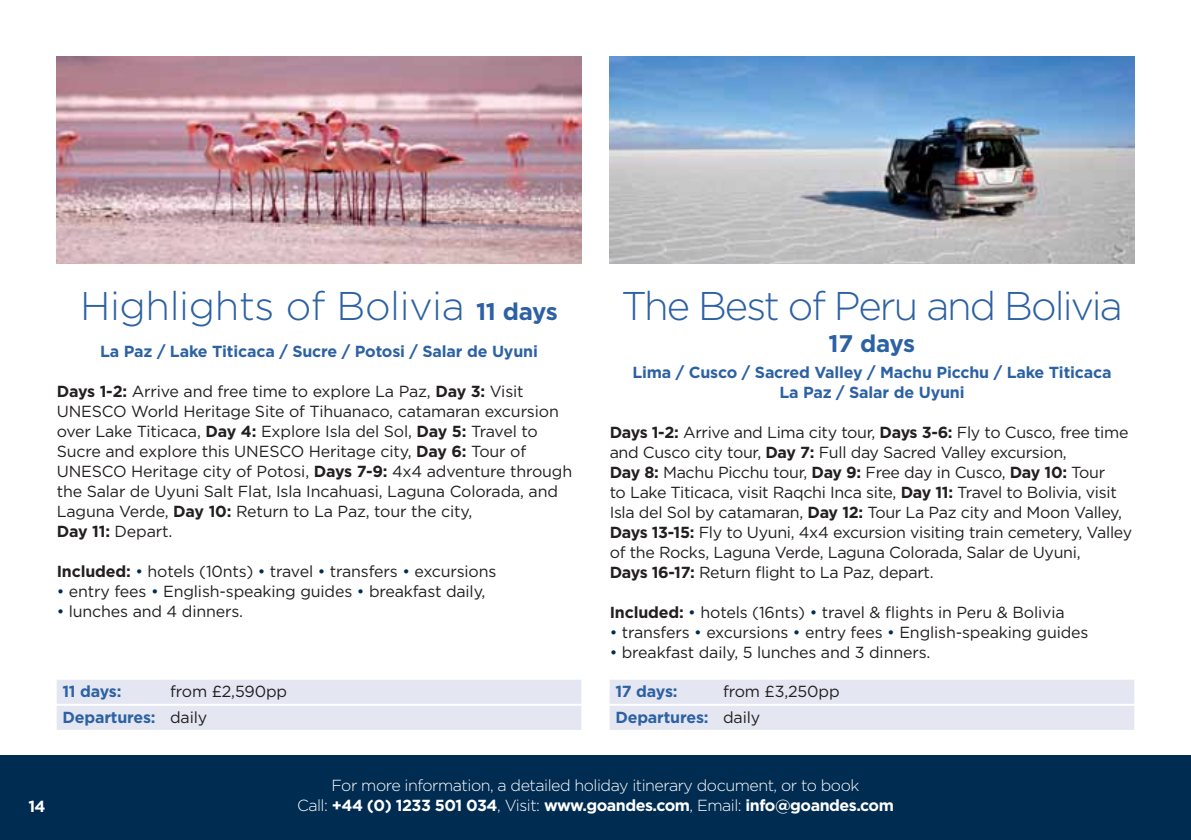
<style>
.page{position:relative;width:1191px;height:840px;background:#fff}
.page>*{position:absolute;margin:0;border:0;box-sizing:border-box;transform-origin:0 0}
.t1{font:300 40px "Gotham";letter-spacing:-.01em;color:#2c61a3}
.t2{font:300 40px "Gotham";letter-spacing:-.05em;color:#2c61a3}
.t3{font:700 24px "Gotham";letter-spacing:-.02em;color:#2c61a3}
.t4{font:16px/20px "Gotham";letter-spacing:-.01em;color:#231f20}
.t5{font:700 16px/20px "Gotham";letter-spacing:-.01em;color:#2c61a3;text-align:center}
.t6{font:700 16px "Gotham";letter-spacing:-.03em;color:#fff}
.t7{font:300 16px "Gotham";letter-spacing:-.03em;color:#fff}
.s1{font-weight:700;font-size:24px}
.s2{font-weight:700}
.s3{color:#002c52}
.s4{font-weight:700;color:#2c61a3}
.s5{font-weight:300}
</style>
<div class="page">
<div style="left:0;top:754px;width:1191px;height:85px;background:#002c52"></div>
<img style="left:609px;top:57px;width:525px;height:207px">
<div style="left:57px;top:679px;width:524px;height:24px;background:#e4e6f1"></div>
<div style="left:57px;top:705px;width:524px;height:24px;background:#e4e6f1"></div>
<img style="left:57px;top:57px;width:524px;height:207px">
<div style="left:609px;top:679px;width:525px;height:24px;background:#e4e6f1"></div>
<div style="left:609px;top:705px;width:525px;height:24px;background:#e4e6f1"></div>
<h1 class="t1" style="left:80px;top:284px;width:479px">Highlights of Bolivia <span class="s1">11 days</span></h1>
<p class="t5" style="left:100px;top:341px;width:439px">La Paz / Lake Titicaca / Sucre / Potosi / Salar de Uyuni</p>
<p class="t4" style="left:57px;top:381px;width:517px"><span class="s2">Days 1-2:</span> Arrive and free time to explore La Paz, <span class="s2">Day 3:</span> Visit UNESCO World Heritage Site of Tihuanaco, catamaran excursion over Lake Titicaca, <span class="s2">Day 4:</span> Explore Isla del Sol, <span class="s2">Day 5:</span> Travel to Sucre and explore this UNESCO Heritage city, <span class="s2">Day 6:</span> Tour of UNESCO Heritage city of Potosi, <span class="s2">Days 7-9:</span> 4x4 adventure through the Salar de Uyuni Salt Flat, Isla Incahuasi, Laguna Colorada, and Laguna Verde, <span class="s2">Day 10:</span> Return to La Paz, tour the city,<br><span class="s2">Day 11:</span> Depart.</p>
<p class="t4" style="left:57px;top:561px;width:441px"><span class="s2">Included:</span> <span class="s3">•</span> hotels (10nts) <span class="s3">•</span> travel <span class="s3">•</span> transfers <span class="s3">•</span> excursions</p>
<p class="t4" style="left:57px;top:581px;width:430px"><span class="s3">•</span> entry fees <span class="s3">•</span> English-speaking guides <span class="s3">•</span> breakfast daily,</p>
<p class="t4" style="left:57px;top:601px;width:188px"><span class="s3">•</span> lunches and 4 dinners.</p>
<p class="t4" style="left:62px;top:677px;width:226px;line-height:26px;text-indent:108px">from £2,590pp<br><span class="s4">Departures:</span> daily</p>
<p class="t5" style="left:62px;top:680px;width:61px">11 days:</p>
<h1 class="t2" style="left:621px;top:284px;width:503px">The Best of Peru and Bolivia</h1>
<h2 class="t3" style="left:828px;top:329px;width:88px">17 days</h2>
<p class="t5" style="left:632px;top:361px;width:481px">Lima / Cusco / Sacred Valley / Machu Picchu / Lake Titicaca<br>La Paz / Salar de Uyuni</p>
<p class="t4" style="left:609px;top:421px;width:524px"><span class="s2">Days 1-2:</span> Arrive and Lima city tour, <span class="s2">Days 3-6:</span> Fly to Cusco, free time and Cusco city tour, <span class="s2">Day 7:</span> Full day Sacred Valley excursion,<br><span class="s2">Day 8:</span> Machu Picchu tour, <span class="s2">Day 9:</span> Free day in Cusco, <span class="s2">Day 10:</span> Tour<br>to Lake Titicaca, visit Raqchi Inca site, <span class="s2">Day 11:</span> Travel to Bolivia, visit Isla del Sol by catamaran, <span class="s2">Day 12:</span> Tour La Paz city and Moon Valley, <span class="s2">Days 13-15:</span> Fly to Uyuni, 4x4 excursion visiting train cemetery, Valley of the Rocks, Laguna Verde, Laguna Colorada, Salar de Uyuni,<br><span class="s2">Days 16-17:</span> Return flight to La Paz, depart.</p>
<p class="t4" style="left:609px;top:601px;width:456px"><span class="s2">Included:</span> <span class="s3">•</span> hotels (16nts) <span class="s3">•</span> travel &amp; flights in Peru &amp; Bolivia</p>
<p class="t4" style="left:609px;top:621px;width:480px"><span class="s3">•</span> transfers <span class="s3">•</span> excursions <span class="s3">•</span> entry fees <span class="s3">•</span> English-speaking guides</p>
<p class="t4" style="left:609px;top:641px;width:322px"><span class="s3">•</span> breakfast daily, 5 lunches and 3 dinners.</p>
<p class="t5" style="left:615px;top:680px;width:64px">17 days:</p>
<p class="t4" style="left:615px;top:677px;width:226px;line-height:26px;text-indent:108px">from £3,250pp<br><span class="s4">Departures:</span> daily</p>
<p class="t7" style="left:331px;top:776px;width:529px">For more information, a detailed holiday itinerary document, or to book</p>
<p class="t6" style="left:28px;top:796px;width:19px">14</p>
<p class="t6" style="left:297px;top:795px;width:598px"><span class="s5">Call:</span> +44 (0) 1233 501 034<span class="s5">, Visit:</span> www.goandes.com<span class="s5">, Email:</span> info@goandes.com</p>
</div>
